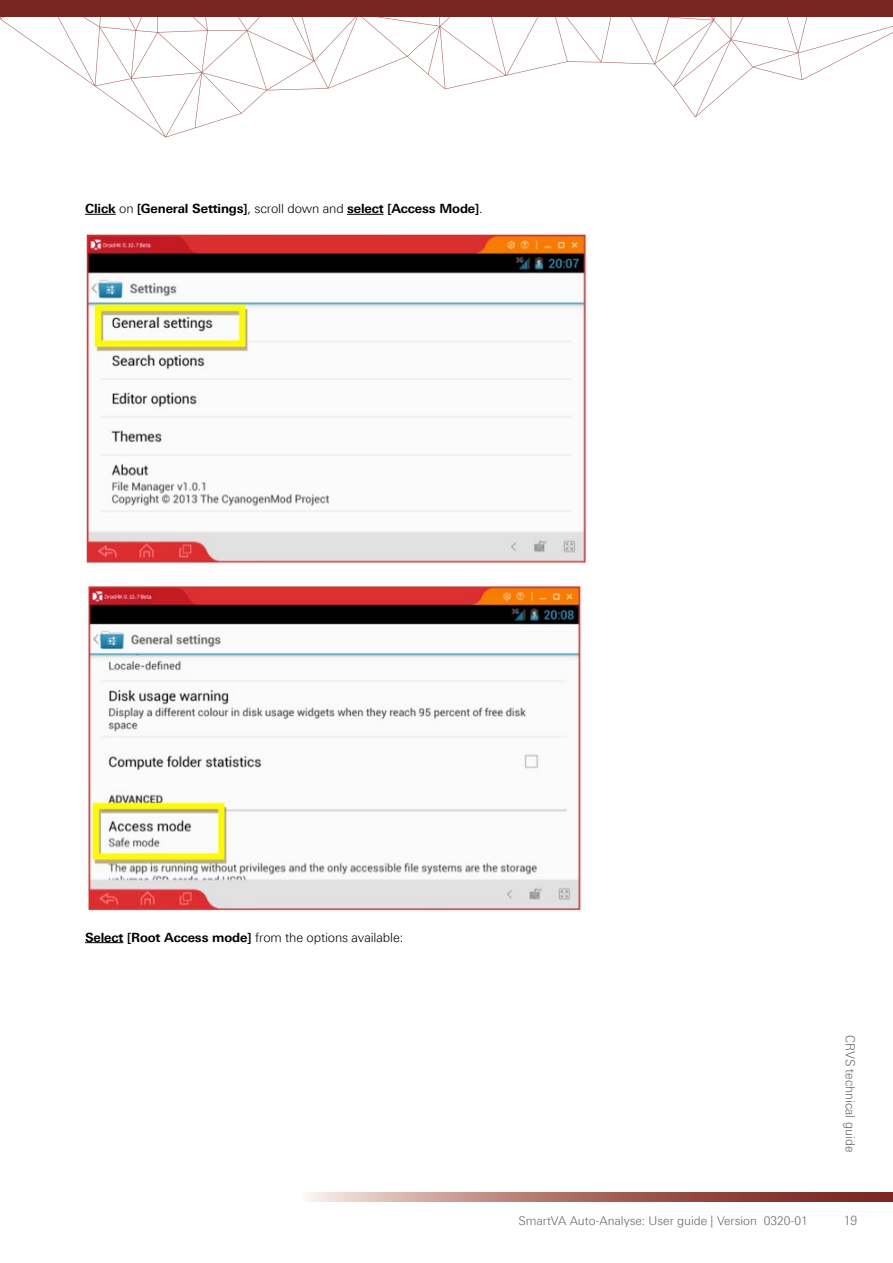
<style>
.page{position:relative;width:893px;height:1263px;background:#fff}
.page>*{position:absolute;margin:0;border:0;box-sizing:border-box;transform-origin:0 0}
.t1{font:700 12.75px "Linotype Univers 630";letter-spacing:-.01em;color:#000}
.t2{font:300 12.75px "Linotype Univers 330";letter-spacing:-.01em;color:#000}
.t3{font:300 12.75px "Linotype Univers 330";color:#636466;scale:.95 1}
.t4{font:300 12px "Linotype Univers 330";color:#636466}
.s1{font-family:"Linotype Univers 330";font-weight:300}
.s2{font-family:"Linotype Univers 630";font-weight:700}
</style>
<div class="page">
<svg style="left:0;top:17px;width:893px;height:120px"></svg>
<svg style="left:309px;top:1193px;width:584px;height:8px;background:#ac7068"></svg>
<div style="left:0;top:0;width:893px;height:17px;background:#7b2522"></div>
<hr style="left:85px;top:942px;width:38px;height:1px;background:#000">
<hr style="left:347px;top:214px;width:37px;height:1px;background:#000">
<hr style="left:85px;top:214px;width:31px;height:1px;background:#000">
<img style="left:85px;top:233px;width:502px;height:332px">
<img style="left:87px;top:582px;width:495px;height:329px">
<p class="t1" style="left:85px;top:201px;width:399px">Click <span class="s1">on</span> [General Settings]<span class="s1">, scroll down and</span> select [Access Mode]<span class="s1">.</span></p>
<p class="t2" style="left:85px;top:930px;width:320px"><span class="s2">Select [Root Access mode]</span> from the options available:</p>
<p class="t4" style="left:519px;top:1213px;width:291px">SmartVA Auto-Analyse: User guide | Version 0320-01</p>
<p class="t3" style="left:858px;top:1035px;width:125px;rotate:90deg">CRVS technical guide</p>
<p class="t3" style="left:844px;top:1213px;width:16px">19</p>
</div>
